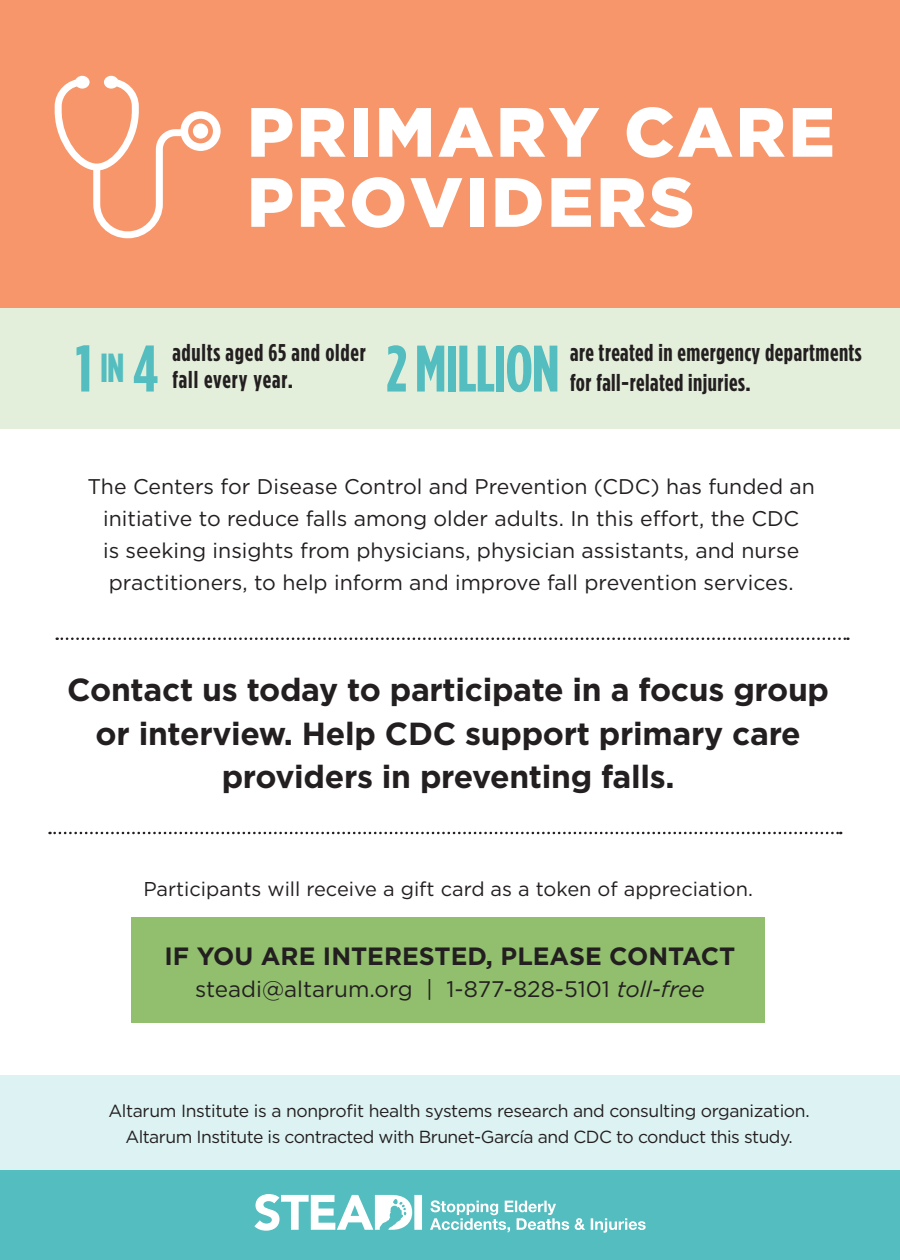
<style>
.page{position:relative;width:900px;height:1260px;background:#fff}
.page>*{position:absolute;margin:0;border:0;box-sizing:border-box;transform-origin:0 0}
.t1{font:900 69.5px/70px "Gotham";letter-spacing:.04em;color:#fff}
.t2{font:700 condensed 65.5px "Gotham HTF";letter-spacing:-.02em;color:#54bdbf}
.t3{font:700 32px/43.5px "Gotham HTF";letter-spacing:-.01em;color:#231f20;text-align:center}
.t4{font:700 25px "Gotham HTF";color:#231f20}
.t5{font:700 condensed 24.25px "Gotham HTF";letter-spacing:.02em;color:#231f20}
.t6{font:700 condensed 24.25px "Gotham HTF";letter-spacing:.04em;color:#231f20}
.t7{font:22.5px "Gotham HTF";color:#231f20}
.t8{font:21.25px/32px "Gotham HTF";color:#231f20;text-align:center}
.t9{font:20px "Gotham HTF";color:#231f20}
.t10{font:17.5px "Gotham HTF";letter-spacing:-.03em;color:#231f20}
.s1{font-style:italic}
</style>
<div class="page">
<div style="left:0;top:1075px;width:900px;height:126px;background:#ddf2f2"></div>
<div style="left:131px;top:918px;width:634px;height:105px;background:#91bf6e"></div>
<div style="left:0;top:167px;width:900px;height:261px;background:#e4efdb"></div>
<div style="left:0;top:1170px;width:900px;height:90px;background:#54bdbf"></div>
<div style="left:0;top:0;width:900px;height:308px;background:#f7966b"></div>
<svg style="left:254px;top:1194px;width:392px;height:39px"></svg>
<svg style="left:57px;top:638px;width:791px;height:2px"></svg>
<svg style="left:50px;top:832px;width:791px;height:2px"></svg>
<svg style="left:55px;top:79px;width:166px;height:159px"></svg>
<div style="left:75px;top:76px;width:15px;height:13px;background:#fff;border-radius:50%"></div>
<div style="left:104px;top:76px;width:15px;height:13px;background:#fff;border-radius:50%"></div>
<p class="t1" style="left:247px;top:95px;width:589px">PRIMARY CARE<br>PROVIDERS</p>
<p class="t2" style="left:76px;top:332px;width:84px">1 <sup>IN</sup> 4</p>
<p class="t5" style="left:172px;top:339px;width:195px">adults aged 65 and older</p>
<p class="t6" style="left:172px;top:366px;width:122px">fall every year.</p>
<p class="t2" style="left:386px;top:332px;width:175px">2 MILLION</p>
<p class="t5" style="left:570px;top:339px;width:293px">are treated in emergency departments</p>
<p class="t5" style="left:570px;top:369px;width:182px">for fall-related injuries.</p>
<p class="t8" style="left:88px;top:470px;width:729px">The Centers for Disease Control and Prevention (CDC) has funded an initiative to reduce falls among older adults. In this effort, the CDC<br>is seeking insights from physicians, physician assistants, and nurse practitioners, to help inform and improve fall prevention services.</p>
<p class="t3" style="left:67px;top:667px;width:763px">Contact us today to participate in a focus group or interview. Help CDC support primary care providers in preventing falls.</p>
<p class="t9" style="left:143px;top:877px;width:611px">Participants will receive a gift card as a token of appreciation.</p>
<p class="t4" style="left:165px;top:942px;width:572px">IF YOU ARE INTERESTED, PLEASE CONTACT</p>
<p class="t7" style="left:195px;top:977px;width:511px">steadi@altarum.org | 1-877-828-5101 <span class="s1">toll-free</span></p>
<p class="t10" style="left:108px;top:1101px;width:703px">Altarum Institute is a nonprofit health systems research and consulting organization.</p>
<p class="t10" style="left:125px;top:1127px;width:669px">Altarum Institute is contracted with Brunet-García and CDC to conduct this study.</p>
</div>
